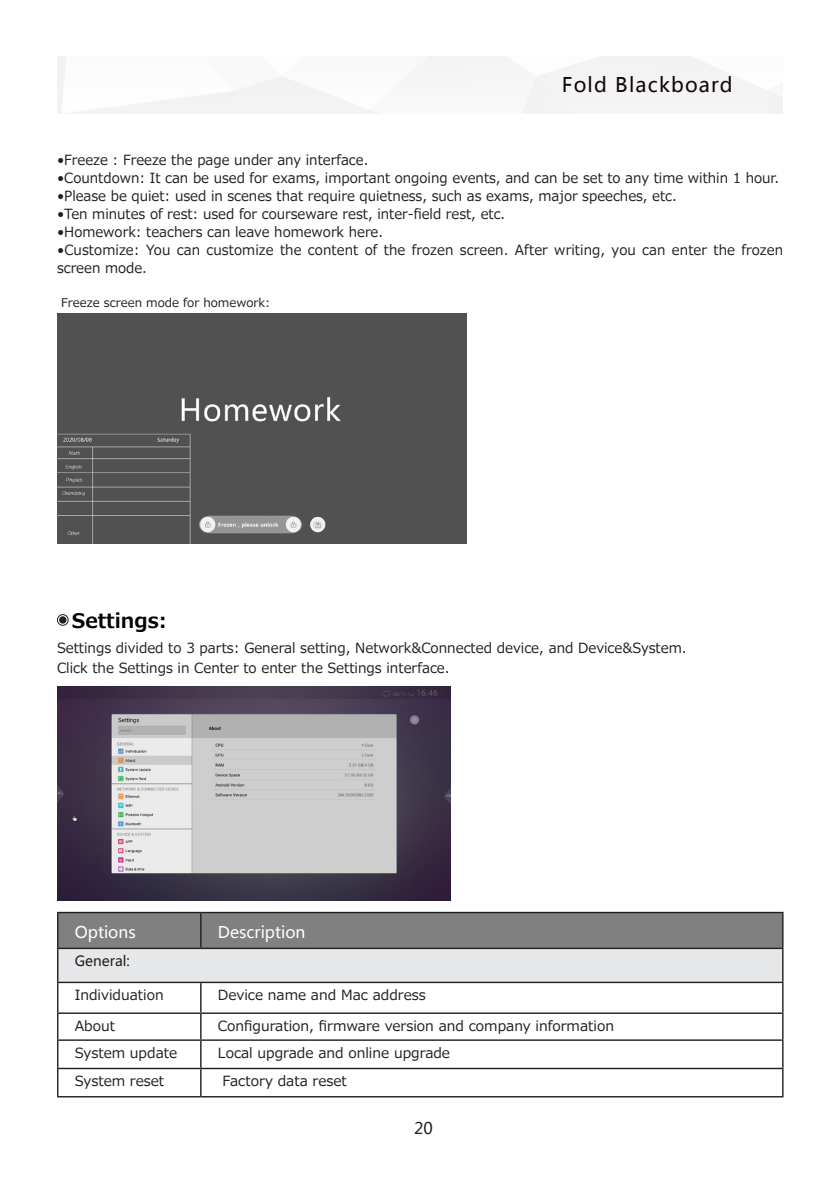
<style>
.page{position:relative;width:840px;height:1191px;background:#fff}
.page>*{position:absolute;margin:0;border:0;box-sizing:border-box;transform-origin:0 0}
.t1{font:20px "Microsoft Ya Hei";letter-spacing:.06em;color:#110405}
.t2{font:700 20px "Meiryo UI";color:#030303}
.t3{font:16px "Microsoft Ya Hei";color:#fff}
.t4{font:16px "Microsoft Ya Hei";color:#231f20}
.t5{font:14px/18px "Meiryo UI";color:#231f20}
.t6{font:14px "Microsoft Ya Hei";color:#231f20}
.t7{font:12px "Meiryo UI";color:#231f20}
</style>
<div class="page">
<div style="left:57px;top:313px;width:409px;height:230px;background:#515151"></div>
<div style="left:59px;top:616px;width:7px;height:7px;background:#231f20;border-radius:50%"></div>
<div style="left:57px;top:614px;width:11px;height:11px;border:1px solid #231f20;border-radius:50%"></div>
<img style="left:57px;top:686px;width:393px;height:215px">
<div style="left:58px;top:913px;width:723px;height:34px;background:#808080"></div>
<div style="left:58px;top:948px;width:724px;height:34px;background:#e6e7e9"></div>
<hr style="left:57px;top:911px;width:144px;height:2px;background:#231f20">
<hr style="left:57px;top:913px;width:1px;height:34px;background:#231f20">
<hr style="left:201px;top:911px;width:582px;height:2px;background:#231f20">
<hr style="left:200px;top:913px;width:1px;height:34px;background:#231f20">
<hr style="left:781px;top:913px;width:2px;height:34px;background:#231f20">
<hr style="left:57px;top:947px;width:144px;height:2px;background:#231f20">
<hr style="left:57px;top:949px;width:1px;height:32px;background:#231f20">
<hr style="left:201px;top:947px;width:582px;height:2px;background:#231f20">
<hr style="left:781px;top:949px;width:2px;height:32px;background:#231f20">
<hr style="left:57px;top:981px;width:144px;height:2px;background:#231f20">
<hr style="left:201px;top:981px;width:582px;height:2px;background:#231f20">
<hr style="left:781px;top:983px;width:2px;height:29px;background:#231f20">
<hr style="left:57px;top:1012px;width:144px;height:2px;background:#231f20">
<hr style="left:201px;top:1012px;width:582px;height:2px;background:#231f20">
<hr style="left:781px;top:1014px;width:2px;height:25px;background:#231f20">
<hr style="left:57px;top:1039px;width:144px;height:1px;background:#231f20">
<hr style="left:201px;top:1039px;width:582px;height:1px;background:#231f20">
<hr style="left:781px;top:1040px;width:2px;height:27px;background:#231f20">
<hr style="left:57px;top:1067px;width:144px;height:2px;background:#231f20">
<svg style="left:57px;top:983px;width:1px;height:113px"></svg>
<hr style="left:201px;top:1067px;width:582px;height:2px;background:#231f20">
<svg style="left:200px;top:983px;width:1px;height:113px"></svg>
<hr style="left:781px;top:1069px;width:2px;height:27px;background:#231f20">
<hr style="left:57px;top:1096px;width:144px;height:1px;background:#231f20">
<hr style="left:201px;top:1096px;width:582px;height:1px;background:#231f20">
<h1 class="t1" style="left:561px;top:71px;width:172px">Fold Blackboard</h1>
<p class="t5" style="left:57px;top:151px;width:313px">•Freeze : Freeze the page under any interface.</p>
<p class="t5" style="left:57px;top:169px;width:723px">•Countdown: It can be used for exams, important ongoing events, and can be set to any time within 1 hour.</p>
<p class="t5" style="left:57px;top:187px;width:621px">•Please be quiet: used in scenes that require quietness, such as exams, major speeches, etc.</p>
<p class="t5" style="left:57px;top:205px;width:449px">•Ten minutes of rest: used for courseware rest, inter-field rest, etc.</p>
<p class="t5" style="left:57px;top:223px;width:327px">•Homework: teachers can leave homework here.</p>
<p class="t5" style="left:57px;top:241px;width:727px">•Customize: You can customize the content of the frozen screen. After writing, you can enter the frozen screen mode.</p>
<p class="t7" style="left:61px;top:294px;width:210px">Freeze screen mode for homework:</p>
<p class="t2" style="left:72px;top:606px;width:97px">Settings:</p>
<p class="t5" style="left:57px;top:639px;width:631px">Settings divided to 3 parts: General setting, Network&amp;Connected device, and Device&amp;System.</p>
<p class="t5" style="left:57px;top:660px;width:394px">Click the Settings in Center to enter the Settings interface.</p>
<p class="t3" style="left:75px;top:921px;width:62px">Options</p>
<p class="t3" style="left:218px;top:921px;width:89px">Description</p>
<p class="t6" style="left:75px;top:951px;width:57px">General:</p>
<p class="t5" style="left:75px;top:987px;width:90px">Individuation</p>
<p class="t5" style="left:218px;top:987px;width:209px">Device name and Mac address</p>
<p class="t5" style="left:75px;top:1017px;width:42px">About</p>
<p class="t5" style="left:218px;top:1017px;width:397px">Configuration, firmware version and company information</p>
<p class="t5" style="left:75px;top:1044px;width:104px">System update</p>
<p class="t5" style="left:218px;top:1044px;width:233px">Local upgrade and online upgrade</p>
<p class="t5" style="left:75px;top:1073px;width:91px">System reset</p>
<p class="t5" style="left:222px;top:1073px;width:126px">Factory data reset</p>
<p class="t4" style="left:414px;top:1117px;width:20px">20</p>
</div>
